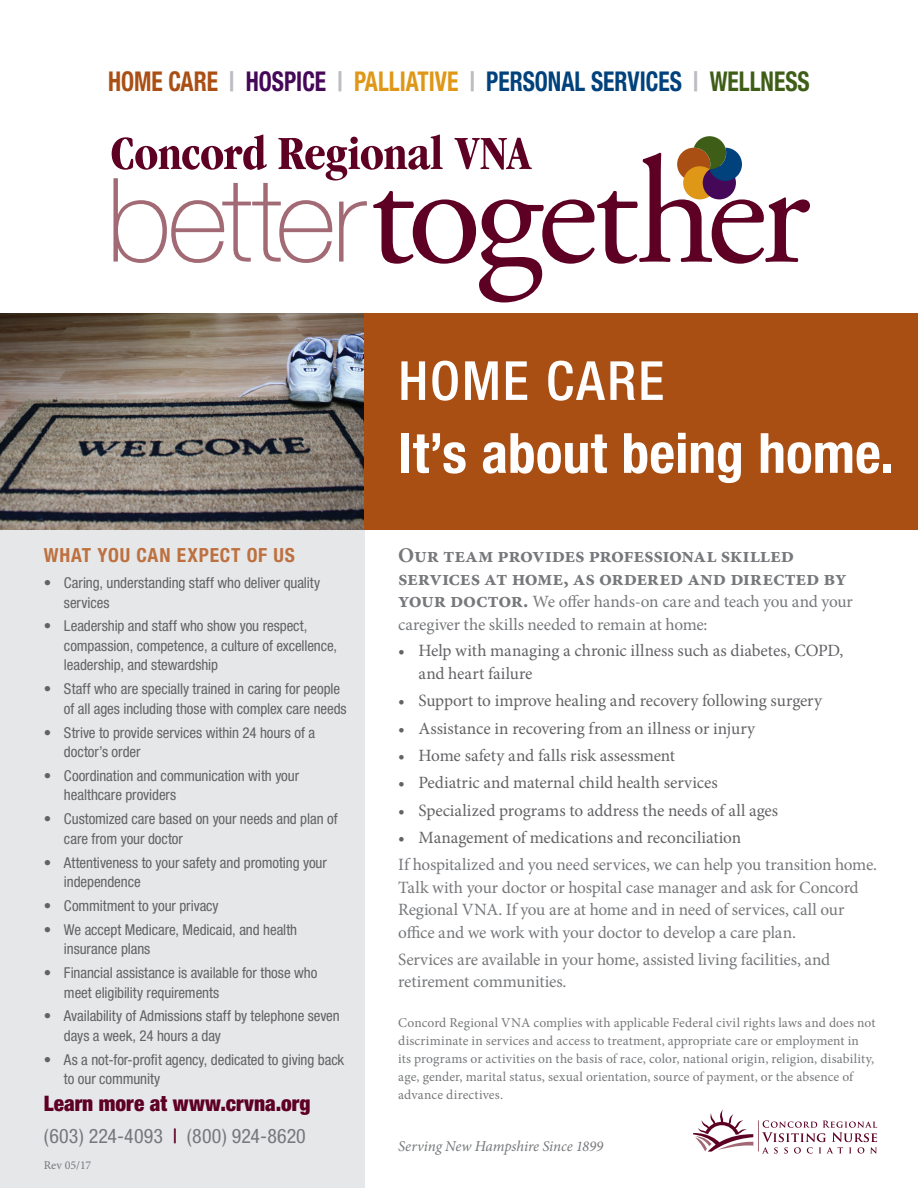
<style>
.page{position:relative;width:918px;height:1188px;background:#fff}
.page>*{position:absolute;margin:0;border:0;box-sizing:border-box;transform-origin:0 0}
.t1{font:700 condensed 55.5px "Helvetica Neue";color:#fff}
.t2{font:500 condensed 54px "Helvetica Neue";letter-spacing:.035em;color:#fff}
.t3{font:700 condensed 27.3px "Helvetica Neue";color:#01427c;scale:.86 1}
.t4{font:900 condensed 21.3px "Helvetica Neue";letter-spacing:.005em;color:#5d0023}
.t5{font:700 21px/22.5px "Minion Pro";letter-spacing:-.01em;color:#76787b}
.t6{font:condensed 19.95px "Helvetica Neue";letter-spacing:.005em;color:#76787b}
.t7{font:700 condensed 19.5px "Helvetica Neue";letter-spacing:.045em;color:#bd7140}
.t8{font:17.25px/22.5px "Minion Pro";letter-spacing:-.01em;color:#76787b}
.t9{font:17.25px/22.5px "Minion Pro";letter-spacing:-.005em;color:#636366}
.t10{font:condensed 15px/19.5px "Helvetica Neue";letter-spacing:-.005em;color:#636366}
.t11{font:italic 15px "Minion Pro";letter-spacing:-.01em;color:#76787b}
.t12{font:13.5px/18px "Minion Pro";letter-spacing:.005em;color:#76787b}
.t13{font:12px "Minion Pro";letter-spacing:.01em;color:#76787b}
.s1{color:#aa4f14}
.s2{color:#bcbdc0}
.s3{color:#450758}
.s4{color:#df9717}
.s5{color:#3e5d16}
.s6{font-weight:500;color:#5d0023}
.s7{font-weight:700;font-size:21px}
</style>
<div class="page">
<div style="left:0;top:529px;width:364px;height:659px;background:#e6e7e9"></div>
<svg style="left:762px;top:1120px;width:115px;height:34px"></svg>
<hr style="left:758px;top:1120px;width:1px;height:31px;background:#a26876">
<svg style="left:693px;top:1110px;width:60px;height:42px"></svg>
<img style="left:0;top:313px;width:364px;height:216px">
<div style="left:364px;top:313px;width:554px;height:216px;background:#aa4f14"></div>
<svg style="left:112px;top:135px;width:698px;height:167px"></svg>
<h3 class="t3" style="left:108px;top:65px;width:818px"><span class="s1">HOME CARE</span> <span class="s2">|</span> <span class="s3">HOSPICE</span> <span class="s2">|</span> <span class="s4">PALLIATIVE</span> <span class="s2">|</span> PERSONAL SERVICES <span class="s2">|</span> <span class="s5">WELLNESS</span></h3>
<h3 class="t7" style="left:44px;top:543px;width:253px">WHAT YOU CAN EXPECT OF US</h3>
<p class="t10" style="left:64px;top:573px;width:258px;text-indent:-20px">• Caring, understanding staff who deliver quality services</p>
<p class="t10" style="left:64px;top:616px;width:275px;text-indent:-20px">• Leadership and staff who show you respect, compassion, competence, a culture of excellence, leadership, and stewardship</p>
<p class="t10" style="left:64px;top:679px;width:284px;text-indent:-20px">• Staff who are specially trained in caring for people of all ages including those with complex care needs</p>
<p class="t10" style="left:64px;top:722px;width:253px;text-indent:-20px">• Strive to provide services within 24 hours of a doctor’s order</p>
<p class="t10" style="left:64px;top:766px;width:237px;text-indent:-20px">• Coordination and communication with your healthcare providers</p>
<p class="t10" style="left:64px;top:809px;width:275px;text-indent:-20px">• Customized care based on your needs and plan of care from your doctor</p>
<p class="t10" style="left:64px;top:852px;width:264px;text-indent:-20px">• Attentiveness to your safety and promoting your independence</p>
<p class="t10" style="left:44px;top:896px;width:176px">• Commitment to your privacy</p>
<p class="t10" style="left:64px;top:920px;width:235px;text-indent:-20px">• We accept Medicare, Medicaid, and health insurance plans</p>
<p class="t10" style="left:64px;top:963px;width:255px;text-indent:-20px">• Financial assistance is available for those who meet eligibility requirements</p>
<p class="t10" style="left:64px;top:1006px;width:277px;text-indent:-20px">• Availability of Admissions staff by telephone seven days a week, 24 hours a day</p>
<p class="t10" style="left:64px;top:1050px;width:282px;text-indent:-20px">• As a not-for-profit agency, dedicated to giving back to our community</p>
<h3 class="t4" style="left:44px;top:1090px;width:268px">Learn more at www.crvna.org</h3>
<h3 class="t6" style="left:44px;top:1124px;width:264px">(603) 224-4093 <span class="s6">|</span> (800) 924-8620</h3>
<p class="t13" style="left:44px;top:1158px;width:49px">Rev 05/17</p>
<h2 class="t2" style="left:398px;top:349px;width:268px">HOME CARE</h2>
<h1 class="t1" style="left:398px;top:420px;width:497px">It’s about being home.</h1>
<h3 class="t5" style="left:398px;top:544px;width:450px">Our team provides professional skilled services at home, as ordered and directed by</h3>
<p class="t8" style="left:398px;top:590px;width:456px"><span class="s7">your doctor.</span> We offer hands-on care and teach you and your caregiver the skills needed to remain at home:</p>
<p class="t9" style="left:418px;top:640px;width:426px;text-indent:-20px">• Help with managing a chronic illness such as diabetes, COPD, and heart failure</p>
<p class="t9" style="left:398px;top:690px;width:425px">• Support to improve healing and recovery following surgery</p>
<p class="t9" style="left:398px;top:717px;width:358px">• Assistance in recovering from an illness or injury</p>
<p class="t9" style="left:398px;top:744px;width:278px">• Home safety and falls risk assessment</p>
<p class="t9" style="left:398px;top:772px;width:321px">• Pediatric and maternal child health services</p>
<p class="t9" style="left:398px;top:799px;width:382px">• Specialized programs to address the needs of all ages</p>
<p class="t9" style="left:398px;top:826px;width:344px">• Management of medications and reconciliation</p>
<p class="t8" style="left:398px;top:854px;width:480px">If hospitalized and you need services, we can help you transition home.<br>Talk with your doctor or hospital case manager and ask for Concord Regional VNA. If you are at home and in need of services, call our office and we work with your doctor to develop a care plan.</p>
<p class="t8" style="left:398px;top:948px;width:434px">Services are available in your home, assisted living facilities, and retirement communities.</p>
<p class="t12" style="left:398px;top:1014px;width:479px">Concord Regional VNA complies with applicable Federal civil rights laws and does not discriminate in services and access to treatment, appropriate care or employment in<br>its programs or activities on the basis of race, color, national origin, religion, disability, age, gender, marital status, sexual orientation, source of payment, or the absence of advance directives.</p>
<p class="t11" style="left:398px;top:1136px;width:207px">Serving New Hampshire Since 1899</p>
</div>
